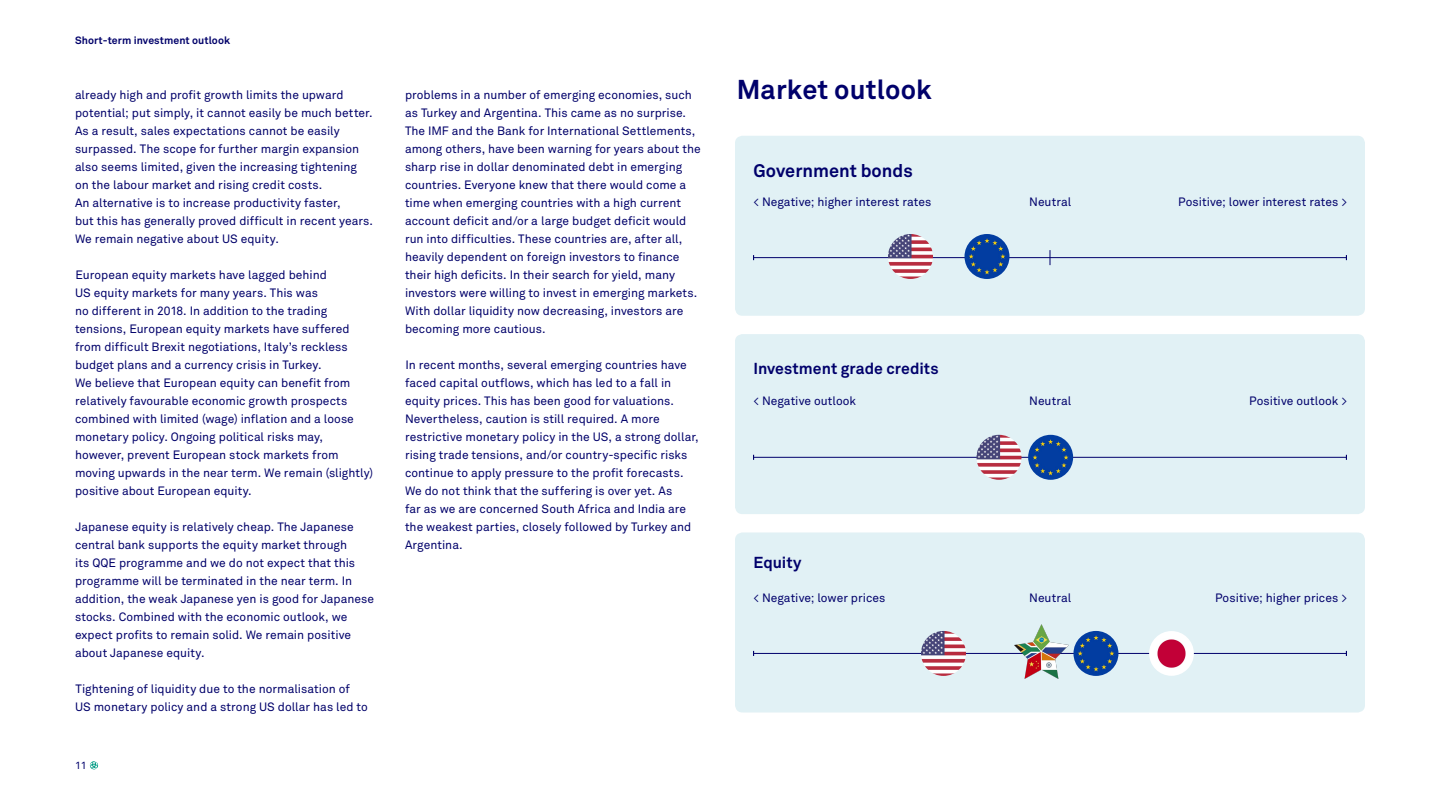
<style>
.page{position:relative;width:1440px;height:810px;background:#fff}
.page>*{position:absolute;margin:0;border:0;box-sizing:border-box;transform-origin:0 0}
.t1{font:700 27px "Akkurat Pro";letter-spacing:.005em;color:#00006b}
.t2{font:700 18px "Akkurat Pro";color:#00006b}
.t3{font:700 15.75px "Akkurat Pro";letter-spacing:.005em;color:#00006b}
.t4{font:12px/18px "Akkurat Pro";color:#00006a}
.t5{font:12px "Akkurat Pro";color:#00006b}
.t6{font:700 10.5px "Akkurat Pro";letter-spacing:.005em;color:#00006a}
.t7{font:10.5px "Akkurat";color:#00006b}
</style>
<div class="page">
<svg style="left:90px;top:761px;width:8px;height:8px"></svg>
<div style="left:735px;top:136px;width:630px;height:180px;background:#e1f1f5;border-radius:8px"></div>
<hr style="left:754px;top:257px;width:592px;height:1px;background:#00006b">
<svg style="left:1050px;top:250px;width:1px;height:15px"></svg>
<img style="left:964px;top:234px;width:46px;height:45px;border-radius:22px">
<img style="left:888px;top:234px;width:45px;height:45px;border-radius:22px">
<div style="left:735px;top:334px;width:630px;height:180px;background:#e1f1f5;border-radius:8px"></div>
<hr style="left:754px;top:457px;width:592px;height:1px;background:#00006b">
<img style="left:1028px;top:435px;width:45px;height:45px;border-radius:22px">
<img style="left:976px;top:435px;width:46px;height:45px;border-radius:22px">
<div style="left:735px;top:532px;width:630px;height:180px;background:#e1f1f5;border-radius:8px"></div>
<hr style="left:754px;top:653px;width:592px;height:1px;background:#00006b">
<img style="left:1073px;top:631px;width:45px;height:45px;border-radius:22px">
<img style="left:921px;top:631px;width:45px;height:45px;border-radius:22px">
<img style="left:1149px;top:631px;width:45px;height:45px;border-radius:22px">
<img style="left:1015px;top:625px;width:54px;height:54px">
<p class="t6" style="left:75px;top:34px;width:157px">Short-term investment outlook</p>
<p class="t4" style="left:75px;top:86px;width:300px">already high and profit growth limits the upward potential; put simply, it cannot easily be much better.<br>As a result, sales expectations cannot be easily surpassed. The scope for further margin expansion also seems limited, given the increasing tightening on the labour market and rising credit costs.<br>An alternative is to increase productivity faster,<br>but this has generally proved difficult in recent years.<br>We remain negative about US equity.</p>
<p class="t4" style="left:75px;top:266px;width:300px">European equity markets have lagged behind<br>US equity markets for many years. This was<br>no different in 2018. In addition to the trading tensions, European equity markets have suffered from difficult Brexit negotiations, Italy’s reckless budget plans and a currency crisis in Turkey.<br>We believe that European equity can benefit from relatively favourable economic growth prospects combined with limited (wage) inflation and a loose monetary policy. Ongoing political risks may, however, prevent European stock markets from moving upwards in the near term. We remain (slightly) positive about European equity.</p>
<p class="t4" style="left:75px;top:518px;width:301px">Japanese equity is relatively cheap. The Japanese central bank supports the equity market through<br>its QQE programme and we do not expect that this programme will be terminated in the near term. In addition, the weak Japanese yen is good for Japanese stocks. Combined with the economic outlook, we expect profits to remain solid. We remain positive about Japanese equity.</p>
<p class="t4" style="left:75px;top:680px;width:294px">Tightening of liquidity due to the normalisation of<br>US monetary policy and a strong US dollar has led to</p>
<p class="t7" style="left:75px;top:759px;width:13px">11</p>
<p class="t4" style="left:405px;top:86px;width:297px">problems in a number of emerging economies, such as Turkey and Argentina. This came as no surprise.<br>The IMF and the Bank for International Settlements, among others, have been warning for years about the sharp rise in dollar denominated debt in emerging countries. Everyone knew that there would come a time when emerging countries with a high current account deficit and/or a large budget deficit would run into difficulties. These countries are, after all, heavily dependent on foreign investors to finance their high deficits. In their search for yield, many investors were willing to invest in emerging markets.<br>With dollar liquidity now decreasing, investors are becoming more cautious.</p>
<p class="t4" style="left:405px;top:356px;width:295px">In recent months, several emerging countries have faced capital outflows, which has led to a fall in equity prices. This has been good for valuations.<br>Nevertheless, caution is still required. A more restrictive monetary policy in the US, a strong dollar, rising trade tensions, and/or country-specific risks continue to apply pressure to the profit forecasts.<br>We do not think that the suffering is over yet. As<br>far as we are concerned South Africa and India are the weakest parties, closely followed by Turkey and Argentina.</p>
<h1 class="t1" style="left:737px;top:73px;width:197px">Market outlook</h1>
<h2 class="t2" style="left:753px;top:160px;width:161px">Government bonds</h2>
<p class="t5" style="left:753px;top:194px;width:180px">&lt; Negative; higher interest rates</p>
<p class="t5" style="left:1029px;top:194px;width:44px">Neutral</p>
<p class="t5" style="left:1178px;top:194px;width:170px">Positive; lower interest rates &gt;</p>
<h3 class="t3" style="left:753px;top:359px;width:187px">Investment grade credits</h3>
<p class="t5" style="left:753px;top:393px;width:104px">&lt; Negative outlook</p>
<p class="t5" style="left:1029px;top:393px;width:44px">Neutral</p>
<p class="t5" style="left:1249px;top:393px;width:99px">Positive outlook &gt;</p>
<h3 class="t3" style="left:753px;top:553px;width:50px">Equity</h3>
<p class="t5" style="left:753px;top:591px;width:134px">&lt; Negative; lower prices</p>
<p class="t5" style="left:1029px;top:591px;width:44px">Neutral</p>
<p class="t5" style="left:1215px;top:591px;width:133px">Positive; higher prices &gt;</p>
</div>
